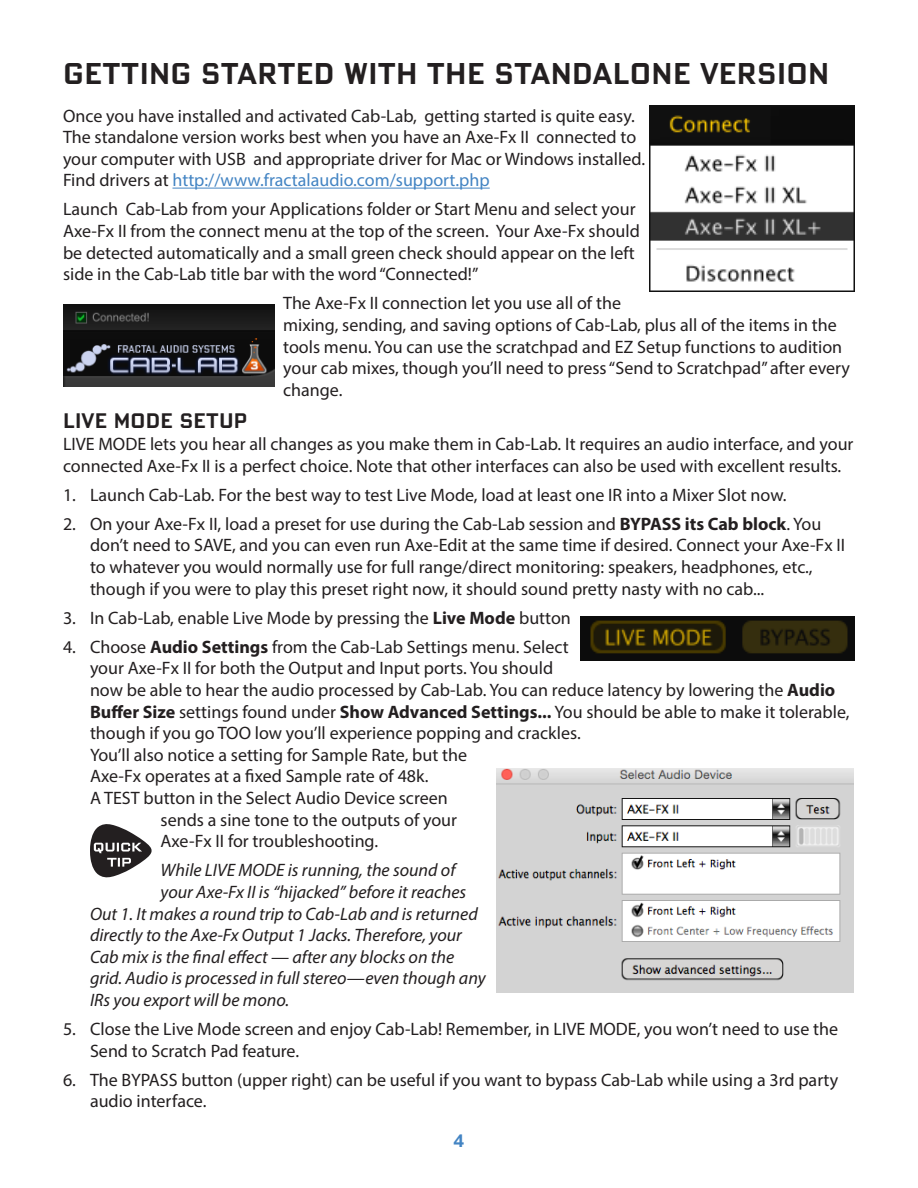
<style>
.page{position:relative;width:918px;height:1188px;background:#fff}
.page>*{position:absolute;margin:0;border:0;box-sizing:border-box;transform-origin:0 0}
.t1{font:700 condensed 30px "Bank Gothic Pro";letter-spacing:.01em;color:#231f20}
.t2{font:700 condensed 21px "Bank Gothic Pro";letter-spacing:.01em;color:#231f20}
.t3{font:18px/21.6px "Myriad Pro";color:#231f20}
.t4{font:italic 18px "Myriad Pro";color:#231f20}
.t5{font:700 condensed 18px "Bank Gothic Pro";color:#4384c3}
.s1{color:#4384c3}
.s2{font-weight:700}
</style>
<div class="page">
<hr style="left:172px;top:188px;width:318px;height:1px;background:#4384c3">
<img style="left:650px;top:106px;width:205px;height:186px">
<img style="left:63px;top:305px;width:211px;height:81px">
<img style="left:580px;top:617px;width:275px;height:43px">
<img style="left:496px;top:769px;width:357px;height:224px">
<svg style="left:90px;top:824px;width:62px;height:53px"></svg>
<h1 class="t1" style="left:63px;top:55px;width:768px">GETTING STARTED WITH THE STANDALONE VERSION</h1>
<p class="t3" style="left:63px;top:104px;width:584px">Once you have installed and activated Cab-Lab, getting started is quite easy.<br>The standalone version works best when you have an Axe-Fx II connected to your computer with USB and appropriate driver for Mac or Windows installed.<br>Find drivers at <span class="s1">http://www.fractalaudio.com/support.php</span></p>
<p class="t3" style="left:63px;top:198px;width:578px">Launch Cab-Lab from your Applications folder or Start Menu and select your Axe-Fx II from the connect menu at the top of the screen. Your Axe-Fx should be detected automatically and a small green check should appear on the left side in the Cab-Lab title bar with the word “Connected!”</p>
<p class="t3" style="left:283px;top:292px;width:568px">The Axe-Fx II connection let you use all of the<br>mixing, sending, and saving options of Cab-Lab, plus all of the items in the tools menu. You can use the scratchpad and EZ Setup functions to audition your cab mixes, though you’ll need to press “Send to Scratchpad” after every change.</p>
<h3 class="t2" style="left:63px;top:409px;width:186px">LIVE MODE SETUP</h3>
<p class="t3" style="left:63px;top:433px;width:792px">LIVE MODE lets you hear all changes as you make them in Cab-Lab. It requires an audio interface, and your connected Axe-Fx II is a perfect choice. Note that other interfaces can also be used with excellent results.</p>
<p class="t3" style="left:63px;top:484px;width:725px">1. Launch Cab-Lab. For the best way to test Live Mode, load at least one IR into a Mixer Slot now.</p>
<p class="t3" style="left:90px;top:513px;width:757px;text-indent:-27px">2. On your Axe-Fx II, load a preset for use during the Cab-Lab session and <span class="s2">BYPASS its Cab block</span>. You don’t need to SAVE, and you can even run Axe-Edit at the same time if desired. Connect your Axe-Fx II to whatever you would normally use for full range/direct monitoring: speakers, headphones, etc., though if you were to play this preset right now, it should sound pretty nasty with no cab...</p>
<p class="t3" style="left:63px;top:607px;width:509px">3. In Cab-Lab, enable Live Mode by pressing the <span class="s2">Live Mode</span> button</p>
<p class="t3" style="left:63px;top:636px;width:507px">4. Choose <span class="s2">Audio Settings</span> from the Cab-Lab Settings menu. Select</p>
<p class="t3" style="left:90px;top:657px;width:465px">your Axe-Fx II for both the Output and Input ports. You should</p>
<p class="t3" style="left:90px;top:679px;width:747px">now be able to hear the audio processed by Cab-Lab. You can reduce latency by lowering the <span class="s2">Audio</span></p>
<p class="t3" style="left:90px;top:700px;width:761px"><span class="s2">Buffer Size</span> settings found under <span class="s2">Show Advanced Settings...</span> You should be able to make it tolerable,</p>
<p class="t3" style="left:90px;top:722px;width:492px">though if you go TOO low you’ll experience popping and crackles.</p>
<p class="t3" style="left:90px;top:744px;width:379px">You’ll also notice a setting for Sample Rate, but the</p>
<p class="t3" style="left:90px;top:765px;width:340px">Axe-Fx operates at a fixed Sample rate of 48k.</p>
<p class="t3" style="left:90px;top:787px;width:359px">A TEST button in the Select Audio Device screen</p>
<p class="t3" style="left:161px;top:808px;width:298px">sends a sine tone to the outputs of your</p>
<p class="t3" style="left:161px;top:830px;width:219px">Axe-Fx II for troubleshooting.</p>
<p class="t4" style="left:161px;top:859px;width:296px">While LIVE MODE is running, the sound of</p>
<p class="t4" style="left:161px;top:881px;width:307px">your Axe-Fx II is “hijacked” before it reaches</p>
<p class="t4" style="left:90px;top:902px;width:389px">Out 1. It makes a round trip to Cab-Lab and is returned</p>
<p class="t4" style="left:90px;top:924px;width:374px">directly to the Axe-Fx Output 1 Jacks. Therefore, your</p>
<p class="t4" style="left:90px;top:946px;width:366px">Cab mix is the final effect — after any blocks on the</p>
<p class="t4" style="left:90px;top:967px;width:397px">grid. Audio is processed in full stereo—even though any</p>
<p class="t4" style="left:90px;top:989px;width:201px">IRs you export will be mono.</p>
<p class="t3" style="left:90px;top:1018px;width:750px;text-indent:-27px">5. Close the Live Mode screen and enjoy Cab-Lab! Remember, in LIVE MODE, you won’t need to use the<br>Send to Scratch Pad feature.</p>
<p class="t3" style="left:90px;top:1069px;width:750px;text-indent:-27px">6. The BYPASS button (upper right) can be useful if you want to bypass Cab-Lab while using a 3rd party audio interface.</p>
<p class="t5" style="left:453px;top:1130px;width:14px">4</p>
</div>
